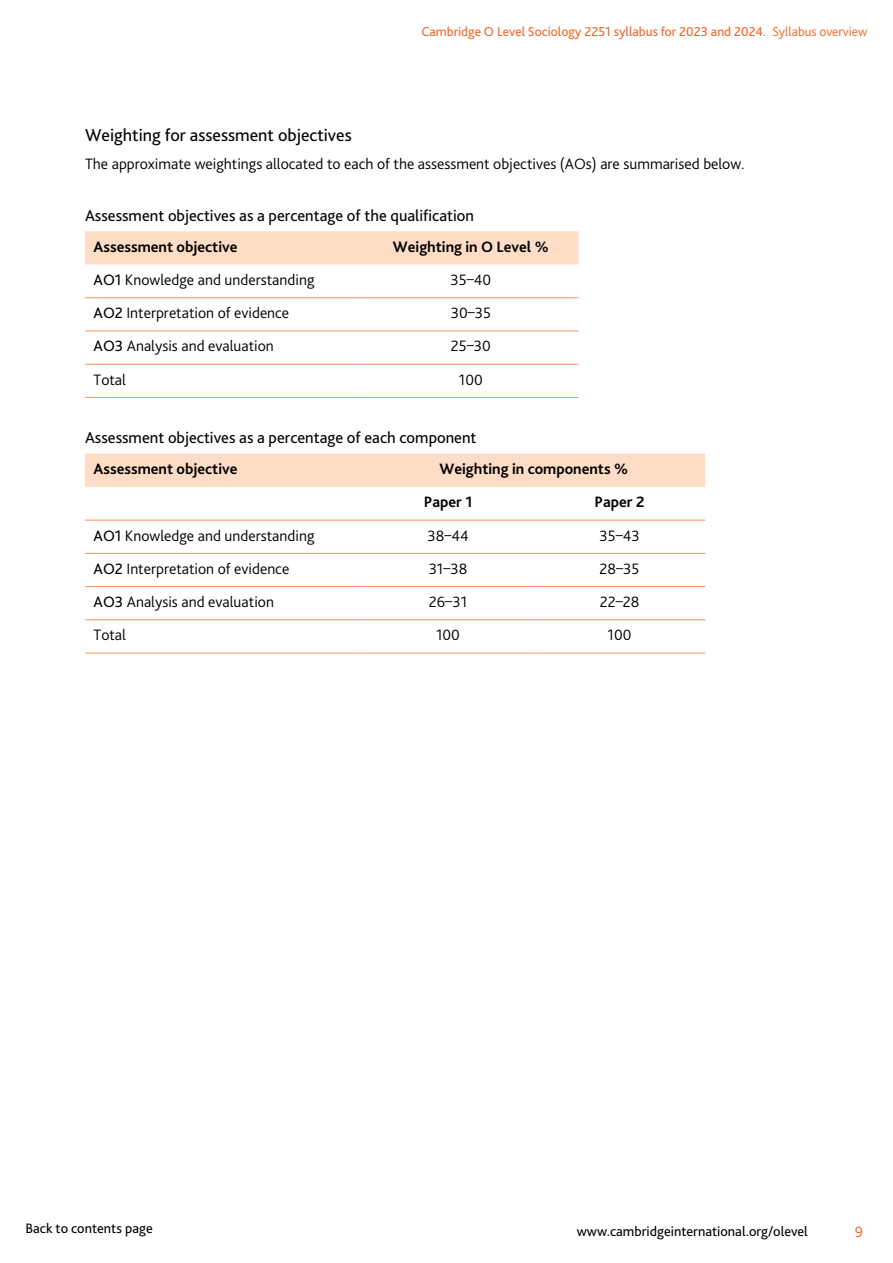
<style>
.page{position:relative;width:893px;height:1263px;background:#fff}
.page>*{position:absolute;margin:0;border:0;box-sizing:border-box;transform-origin:0 0}
.t1{font:18px "Bliss Pro";color:#000}
.t2{font:16.5px "Bliss Pro";color:#000}
.t3{font:300 15.75px "Bliss Pro";color:#000}
.t4{font:700 15.75px/33.3px "Bliss Pro";color:#000}
.t5{font:300 15.75px "Bliss Pro";color:#f26522}
.t6{font:14.25px "Bliss Pro";color:#000}
.t7{font:13.5px "Bliss Pro";color:#f26522}
.s1{font-weight:300}
.s2{font-weight:400}
</style>
<div class="page">
<div style="left:85px;top:231px;width:493px;height:33px;background:#fedcc6"></div>
<hr style="left:85px;top:297px;width:278px;height:1px;background:#f7915a">
<hr style="left:363px;top:297px;width:215px;height:1px;background:#f7915a">
<hr style="left:85px;top:331px;width:278px;height:1px;background:#f7915a">
<hr style="left:363px;top:331px;width:215px;height:1px;background:#f7915a">
<hr style="left:85px;top:364px;width:278px;height:1px;background:#f7915a">
<hr style="left:363px;top:364px;width:215px;height:1px;background:#f7915a">
<hr style="left:85px;top:397px;width:278px;height:1px;background:#f7915a">
<hr style="left:363px;top:397px;width:215px;height:1px;background:#f7915a">
<div style="left:85px;top:454px;width:620px;height:33px;background:#fedcc6"></div>
<hr style="left:362px;top:520px;width:172px;height:1px;background:#f7915a">
<hr style="left:534px;top:520px;width:171px;height:1px;background:#f7915a">
<hr style="left:85px;top:553px;width:277px;height:1px;background:#f7915a">
<hr style="left:362px;top:553px;width:172px;height:1px;background:#f7915a">
<hr style="left:534px;top:553px;width:171px;height:1px;background:#f7915a">
<hr style="left:85px;top:586px;width:277px;height:1px;background:#f7915a">
<hr style="left:362px;top:586px;width:172px;height:1px;background:#f7915a">
<hr style="left:534px;top:586px;width:171px;height:1px;background:#f7915a">
<hr style="left:85px;top:619px;width:277px;height:1px;background:#f7915a">
<hr style="left:362px;top:619px;width:172px;height:1px;background:#f7915a">
<hr style="left:534px;top:619px;width:171px;height:1px;background:#f7915a">
<hr style="left:85px;top:653px;width:277px;height:1px;background:#f7915a">
<hr style="left:362px;top:653px;width:172px;height:1px;background:#f7915a">
<hr style="left:534px;top:653px;width:171px;height:1px;background:#f7915a">
<hr style="left:85px;top:520px;width:277px;height:1px;background:#f7915a">
<p class="t7" style="left:421px;top:23px;width:448px">Cambridge O Level Sociology 2251 syllabus for 2023 and 2024. <span class="s1">Syllabus overview</span></p>
<p class="t1" style="left:85px;top:124px;width:268px">Weighting for assessment objectives</p>
<p class="t3" style="left:85px;top:154px;width:661px">The approximate weightings allocated to each of the assessment objectives (AOs) are summarised below.</p>
<p class="t2" style="left:85px;top:205px;width:390px">Assessment objectives as a percentage of the qualification</p>
<p class="t4" style="left:94px;top:230px;width:145px">Assessment objective</p>
<p class="t4" style="left:393px;top:230px;width:157px">Weighting in O Level %</p>
<p class="t3" style="left:94px;top:270px;width:222px"><span class="s2">AO1</span> Knowledge and understanding</p>
<p class="t3" style="left:451px;top:270px;width:42px">35–40</p>
<p class="t3" style="left:94px;top:303px;width:197px"><span class="s2">AO2</span> Interpretation of evidence</p>
<p class="t3" style="left:451px;top:303px;width:42px">30–35</p>
<p class="t3" style="left:94px;top:336px;width:182px"><span class="s2">AO3</span> Analysis and evaluation</p>
<p class="t3" style="left:451px;top:336px;width:41px">25–30</p>
<p class="t3" style="left:94px;top:370px;width:34px">Total</p>
<p class="t3" style="left:459px;top:370px;width:25px">100</p>
<p class="t2" style="left:85px;top:428px;width:393px">Assessment objectives as a percentage of each component</p>
<p class="t4" style="left:94px;top:452px;width:145px">Assessment objective</p>
<p class="t4" style="left:424px;top:452px;width:206px;text-indent:16px">Weighting in components %<br>Paper 1</p>
<p class="t4" style="left:595px;top:485px;width:52px">Paper 2</p>
<p class="t3" style="left:94px;top:526px;width:222px"><span class="s2">AO1</span> Knowledge and understanding</p>
<p class="t3" style="left:427px;top:526px;width:43px">38–44</p>
<p class="t3" style="left:599px;top:526px;width:42px">35–43</p>
<p class="t3" style="left:94px;top:559px;width:197px"><span class="s2">AO2</span> Interpretation of evidence</p>
<p class="t3" style="left:429px;top:559px;width:40px">31–38</p>
<p class="t3" style="left:600px;top:559px;width:41px">28–35</p>
<p class="t3" style="left:94px;top:592px;width:182px"><span class="s2">AO3</span> Analysis and evaluation</p>
<p class="t3" style="left:429px;top:592px;width:40px">26–31</p>
<p class="t3" style="left:600px;top:592px;width:41px">22–28</p>
<p class="t3" style="left:94px;top:625px;width:34px">Total</p>
<p class="t3" style="left:436px;top:625px;width:25px">100</p>
<p class="t3" style="left:608px;top:625px;width:25px">100</p>
<p class="t6" style="left:26px;top:1219px;width:129px">Back to contents page</p>
<p class="t6" style="left:577px;top:1222px;width:233px">www.cambridgeinternational.org/olevel</p>
<p class="t5" style="left:855px;top:1222px;width:10px">9</p>
</div>
